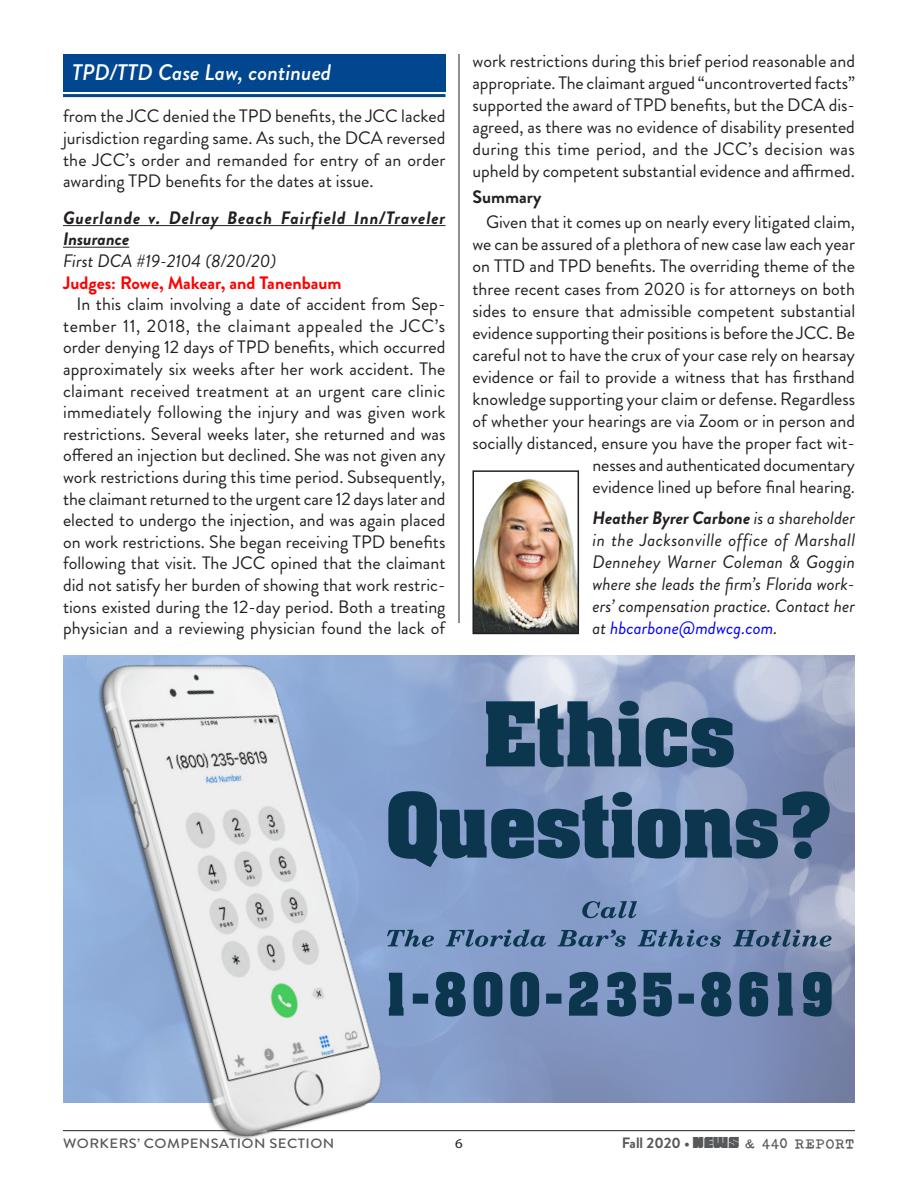
<style>
.page{position:relative;width:918px;height:1188px;background:#fff}
.page>*{position:absolute;margin:0;border:0;box-sizing:border-box;transform-origin:0 0}
._06-Subh-10pt{font:italic 500 22.5px "Brandon Grotesque";color:#fff}
._02-Text-10_on_11-in{font:18px/21.6px "Brandon Grotesque";color:#231f20;text-align:justify}
._02-Text-Bio{font:italic 18px/22px "Brandon Grotesque";color:#231f20;text-align:justify}
.Case_Law_update_1{font:italic 700 18px/21.6px "Brandon Grotesque";letter-spacing:.045em;color:#231f20}
.Case_Law_update_3{font:700 18px "Brandon Grotesque";color:#f00}
.Case_Law_update_2{font:italic 18px "Brandon Grotesque";color:#231f20}
._06-Subh-10pt-2{font:700 18px "Brandon Grotesque";color:#231f20}
.t1{font:500 13.5px "Brandon Grotesque";letter-spacing:.03em;color:#57585a;scale:1.1 1}
.t2{font:13.5px "Bohemiantypewriter";letter-spacing:.02em;color:#57585a;scale:1.1 1}
.t3{font:13.5px "Myriad Pro";color:#231f20;scale:1.1 1}
.s1{font-weight:700}
.s2{color:#00f}
.s3{font-family:"Brandon Grotesque";font-weight:700;font-size:15px}
.s4{font-family:"Power Chord";font-size:16.5px}
</style>
<div class="page">
<hr style="left:63px;top:1130px;width:792px;height:1px;background:#231f20">
<div style="left:63px;top:54px;width:383px;height:37px;background:#014790"></div>
<hr style="left:63px;top:94px;width:383px;height:3px;background:#014790">
<hr style="left:63px;top:225px;width:383px;height:1px;background:#231f20">
<hr style="left:63px;top:247px;width:66px;height:1px;background:#231f20">
<img style="left:475px;top:479px;width:101px;height:152px">
<div style="left:472px;top:470px;width:107px;height:164px;border:2px solid #231f20"></div>
<img style="left:63px;top:655px;width:792px;height:447px">
<img style="left:74px;top:655px;width:335px;height:481px">
<svg style="left:388px;top:791px;width:442px;height:76px;background:#486888"></svg>
<svg style="left:486px;top:701px;width:248px;height:66px;background:#3e5f7b"></svg>
<svg style="left:389px;top:970px;width:443px;height:47px;background:#446586"></svg>
<svg style="left:387px;top:930px;width:445px;height:17px;background:#5f7ba0"></svg>
<svg style="left:582px;top:901px;width:55px;height:17px"></svg>
<hr style="left:459px;top:54px;width:1px;height:569px;background:#231f20">
<p class="_06-Subh-10pt" style="left:72px;top:57px;width:261px">TPD/TTD Case Law, continued</p>
<p class="_02-Text-10_on_11-in" style="left:63px;top:106px;width:384px">from the JCC denied the TPD benefits, the JCC lacked jurisdiction regarding same. As such, the DCA reversed the JCC’s order and remanded for entry of an order awarding TPD benefits for the dates at issue.</p>
<p class="Case_Law_update_1" style="left:63px;top:207px;width:384px">Guerlande v. Delray Beach Fairfield Inn/Traveler<br>Insurance</p>
<p class="Case_Law_update_2" style="left:63px;top:248px;width:215px">First DCA #19-2104 (8/20/20)</p>
<p class="Case_Law_update_3" style="left:63px;top:270px;width:280px">Judges: Rowe, Makear, and Tanenbaum</p>
<p class="_02-Text-10_on_11-in" style="left:63px;top:293px;width:384px;text-indent:14px">In this claim involving a date of accident from Sep&shy;tember 11, 2018, the claimant appealed the JCC’s order denying 12 days of TPD benefits, which occurred approximately six weeks after her work accident. The claimant received treatment at an urgent care clinic immediately following the injury and was given work restrictions. Several weeks later, she returned and was offered an injection but declined. She was not given any work restrictions during this time period. Subsequently, the claimant returned to the urgent care 12 days later and elected to undergo the injection, and was again placed on work restrictions. She began receiving TPD benefits following that visit. The JCC opined that the claimant did not satisfy her burden of showing that work restric&shy;tions existed during the 12-day period. Both a treating physician and a reviewing physician found the lack of</p>
<p class="_02-Text-10_on_11-in" style="left:472px;top:50px;width:384px;line-height:22px">work restrictions during this brief period reasonable and appropriate. The claimant argued “uncontroverted facts” supported the award of TPD benefits, but the DCA dis&shy;agreed, as there was no evidence of disability presented during this time period, and the JCC’s decision was upheld by competent substantial evidence and affirmed.</p>
<p class="_06-Subh-10pt-2" style="left:472px;top:185px;width:71px">Summary</p>
<p class="_02-Text-10_on_11-in" style="left:472px;top:211px;width:384px;line-height:22px;text-align:right">Given that it comes up on nearly every litigated claim, we can be assured of a plethora of new case law each year on TTD and TPD benefits. The overriding theme of the three recent cases from 2020 is for attorneys on both sides to ensure that admissible competent substantial evidence supporting their positions is before the JCC. Be careful not to have the crux of your case rely on hearsay evidence or fail to provide a witness that has firsthand knowledge supporting your claim or defense. Regardless of whether your hearings are via Zoom or in person and socially distanced, ensure you have the proper fact wit&shy;nesses and authenticated documentary<br>evidence lined up before final hearing.</p>
<p class="_02-Text-Bio" style="left:593px;top:507px;width:264px"><span class="s1">Heather Byrer Carbone</span> is a shareholder in the Jacksonville office of Marshall Dennehey Warner Coleman &amp; Goggin where she leads the firm’s Florida work&shy;ers’ compensation practice. Contact her at <span class="s2">hbcarbone@mdwcg.com</span>.</p>
<p class="t1" style="left:63px;top:1134px;width:248px">WORKERS’ COMPENSATION SECTION</p>
<p class="t3" style="left:455px;top:1135px;width:8px">6</p>
<p class="t2" style="left:622px;top:1135px;width:214px"><span class="s3">Fall 2020 •</span> <span class="s4">NEWS</span> &amp; 440 REPORT</p>
</div>
